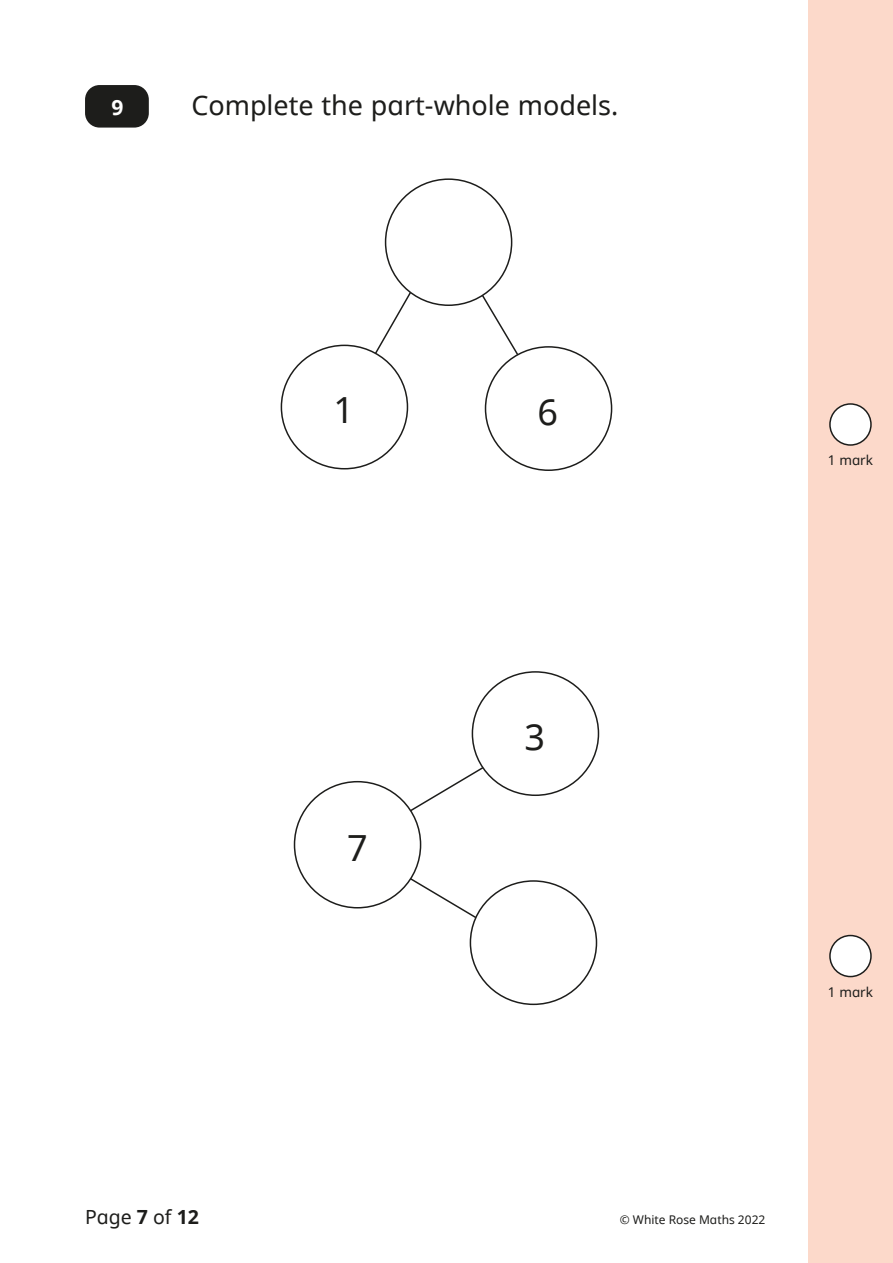
<style>
.page{position:relative;width:893px;height:1263px;background:#fff}
.page>*{position:absolute;margin:0;border:0;box-sizing:border-box;transform-origin:0 0}
.t1{font:36px "White Rose Noto regular";color:#1d1d1b}
.t2{font:27px "White Rose Noto regular";color:#1d1d1b}
.t3{font:21px "White Rose Noto bold";color:#fff}
.t4{font:19.5px "White Rose Noto regular";color:#1d1d1b}
.t5{font:13.5px "White Rose Noto regular";color:#1d1d1b}
.t6{font:12px "White Rose Noto regular";color:#1d1d1b}
.s1{font-family:"White Rose Noto bold"}
</style>
<div class="page">
<div style="left:808px;top:0;width:85px;height:1263px;background:#fcd9ca"></div>
<div style="left:85px;top:85px;width:64px;height:43px;background:#1d1d1b;border-radius:14px"></div>
<svg style="left:343px;top:237px;width:197px;height:183px"></svg>
<div style="left:386px;top:179px;width:126px;height:126px;background:#fff;border-radius:50%"></div>
<div style="left:281px;top:345px;width:126px;height:124px;background:#fff;border-radius:50%"></div>
<div style="left:485px;top:347px;width:127px;height:123px;background:#fff;border-radius:50%"></div>
<svg style="left:352px;top:736px;width:175px;height:218px"></svg>
<div style="left:294px;top:782px;width:127px;height:126px;background:#fff;border-radius:50%"></div>
<div style="left:472px;top:672px;width:126px;height:123px;background:#fff;border-radius:50%"></div>
<div style="left:470px;top:881px;width:126px;height:123px;background:#fff;border-radius:50%"></div>
<div style="left:830px;top:404px;width:41px;height:41px;background:#fff;border-radius:50%"></div>
<div style="left:829px;top:403px;width:43px;height:43px;border:2px solid #1d1d1b;border-radius:50%"></div>
<div style="left:830px;top:935px;width:41px;height:41px;background:#fff;border-radius:50%"></div>
<div style="left:829px;top:935px;width:43px;height:42px;border:2px solid #1d1d1b;border-radius:50%"></div>
<p class="t3" style="left:111px;top:92px;width:14px">9</p>
<p class="t2" style="left:191px;top:86px;width:429px">Complete the part-whole models.</p>
<h1 class="t1" style="left:333px;top:385px;width:22px">1</h1>
<h1 class="t1" style="left:537px;top:386px;width:22px">6</h1>
<p class="t5" style="left:828px;top:451px;width:47px">1 mark</p>
<h1 class="t1" style="left:347px;top:822px;width:22px">7</h1>
<h1 class="t1" style="left:524px;top:711px;width:22px">3</h1>
<p class="t5" style="left:828px;top:982px;width:47px">1 mark</p>
<p class="t4" style="left:85px;top:1203px;width:115px">Page <span class="s1">7</span> of <span class="s1">12</span></p>
<p class="t6" style="left:620px;top:1211px;width:147px">© White Rose Maths 2022</p>
</div>
